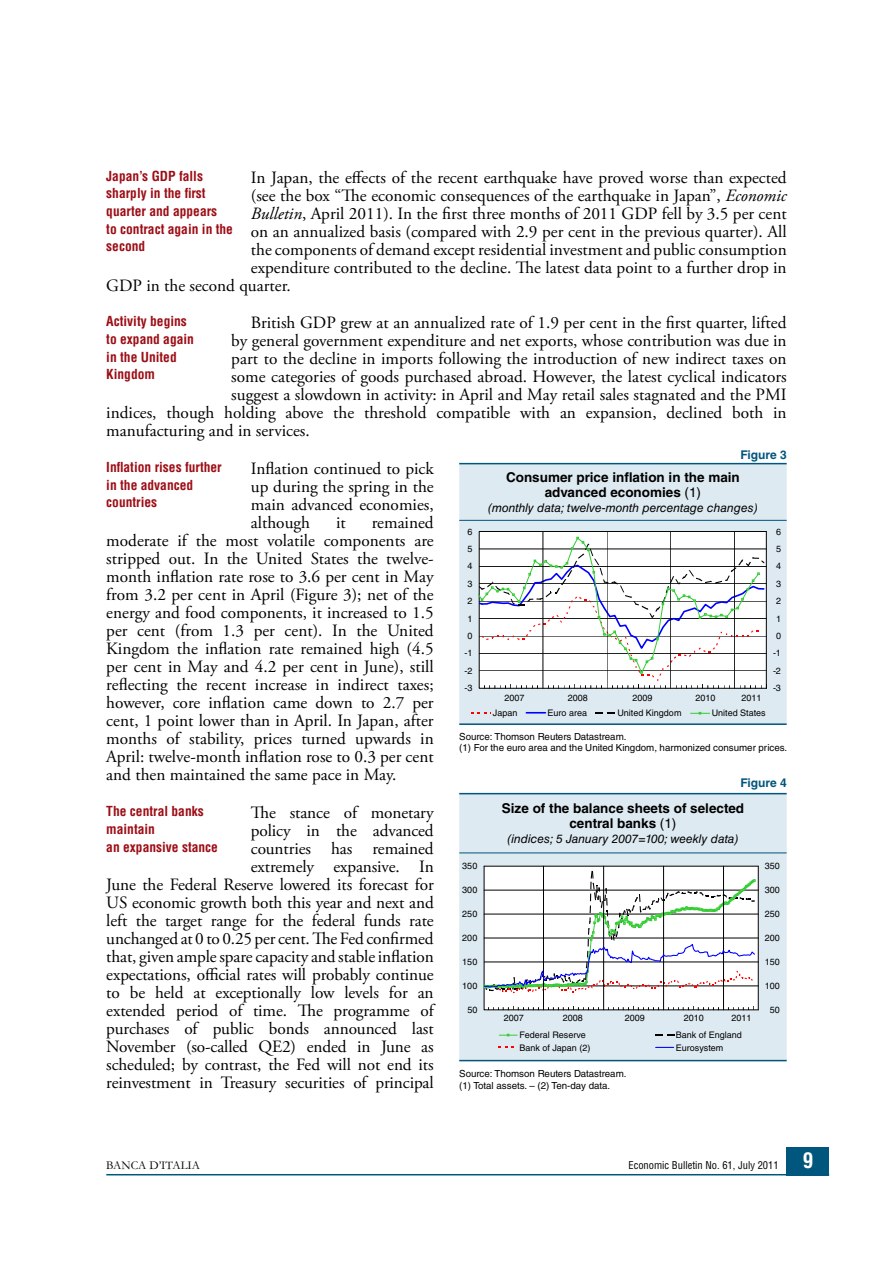
<style>
.page{position:relative;width:893px;height:1263px;background:#fff}
.page>*{position:absolute;margin:0;border:0;box-sizing:border-box;transform-origin:0 0}
.t1{font:17.25px/18px "Adobe Garamond Pro";color:#000;text-align:justify}
.t2{font:700 condensed 13.5px/17.5px "Helvetica LT Std";color:#9d0d15}
.t3{font:700 13.5px/15px "Helvetica LT Std";color:#000;text-align:center}
.t4{font:italic 12px "Helvetica LT Std";color:#000}
.t5{font:700 12px "Helvetica LT Std";color:#00567c}
.t6{font:12px "Garamond";color:#000}
.t7{font:condensed 10.5px "Helvetica LT Std";color:#000}
.t8{font:9.75px/11.2px "Helvetica LT Std";color:#000}
.t9{font:9px "Helvetica LT Std";color:#000}
.s1{font-style:italic}
.s2{font-weight:400}
.s3{font-weight:700;font-size:21px;color:#fff}
</style>
<div class="page">
<div style="left:787px;top:1147px;width:42px;height:29px;background:#00567c"></div>
<hr style="left:106px;top:1174px;width:723px;height:1px;background:#00567c">
<div style="left:459px;top:464px;width:328px;height:259px;background:#deeaf1"></div>
<hr style="left:459px;top:463px;width:328px;height:1px;background:#00567c">
<hr style="left:459px;top:520px;width:328px;height:1px;background:#00567c">
<hr style="left:459px;top:723px;width:328px;height:2px;background:#00567c">
<svg style="left:478px;top:531px;width:289px;height:157px"></svg>
<svg style="left:471px;top:712px;width:21px;height:2px"></svg>
<svg style="left:526px;top:712px;width:19px;height:1px"></svg>
<svg style="left:596px;top:712px;width:19px;height:2px"></svg>
<svg style="left:690px;top:712px;width:20px;height:2px"></svg>
<div style="left:459px;top:794px;width:328px;height:266px;background:#deeaf1"></div>
<hr style="left:459px;top:793px;width:328px;height:1px;background:#00567c">
<hr style="left:459px;top:852px;width:328px;height:1px;background:#00567c">
<hr style="left:459px;top:1060px;width:328px;height:1px;background:#00567c">
<hr style="left:758px;top:866px;width:1px;height:144px;background:#000">
<svg style="left:483px;top:866px;width:275px;height:144px"></svg>
<svg style="left:499px;top:1034px;width:18px;height:2px"></svg>
<svg style="left:655px;top:1034px;width:19px;height:1px"></svg>
<svg style="left:499px;top:1047px;width:15px;height:1px"></svg>
<svg style="left:656px;top:1047px;width:18px;height:1px"></svg>
<p class="t1" style="left:251px;top:169px;width:537px">In Japan, the effects of the recent earthquake have proved worse than expected</p>
<p class="t1" style="left:251px;top:187px;width:537px">(see the box “The economic consequences of the earthquake in Japan”, <span class="s1">Economic</span></p>
<p class="t1" style="left:251px;top:205px;width:537px"><span class="s1">Bulletin</span>, April 2011). In the first three months of 2011 GDP fell by 3.5 per cent</p>
<p class="t1" style="left:251px;top:223px;width:537px">on an annualized basis (compared with 2.9 per cent in the previous quarter). All</p>
<p class="t1" style="left:251px;top:241px;width:537px">the components of demand except residential investment and public consumption</p>
<p class="t1" style="left:251px;top:259px;width:537px">expenditure contributed to the decline. The latest data point to a further drop in</p>
<p class="t1" style="left:106px;top:277px;width:186px">GDP in the second quarter.</p>
<p class="t1" style="left:251px;top:314px;width:537px">British GDP grew at an annualized rate of 1.9 per cent in the first quarter, lifted</p>
<p class="t1" style="left:231px;top:332px;width:557px">by general government expenditure and net exports, whose contribution was due in</p>
<p class="t1" style="left:231px;top:350px;width:557px">part to the decline in imports following the introduction of new indirect taxes on</p>
<p class="t1" style="left:231px;top:368px;width:557px">some categories of goods purchased abroad. However, the latest cyclical indicators</p>
<p class="t1" style="left:231px;top:386px;width:557px">suggest a slowdown in activity: in April and May retail sales stagnated and the PMI</p>
<p class="t1" style="left:106px;top:404px;width:682px">indices, though holding above the threshold compatible with an expansion, declined both in</p>
<p class="t1" style="left:106px;top:422px;width:205px">manufacturing and in services.</p>
<p class="t1" style="left:251px;top:460px;width:184px">Inflation continued to pick up during the spring in the main advanced economies, although</p>
<p class="t2" style="left:106px;top:167px;width:128px">Japan’s GDP falls sharply in the first quarter and appears<br>to contract again in the second</p>
<p class="t2" style="left:106px;top:313px;width:89px">Activity begins to expand again in the United<br>Kingdom</p>
<p class="t5" style="left:740px;top:448px;width:48px">Figure 3</p>
<p class="t2" style="left:106px;top:458px;width:117px">Inflation rises further in the advanced countries</p>
<p class="t3" style="left:506px;top:469px;width:235px">Consumer price inflation in the main advanced economies <span class="s2">(1)</span></p>
<p class="t4" style="left:488px;top:501px;width:271px">(monthly data; twelve-month percentage changes)</p>
<p class="t1" style="left:106px;top:514px;width:329px;text-indent:265px">remained moderate if the most volatile components are stripped out. In the United States the twelve&shy;month inflation rate rose to 3.6 per cent in May from 3.2 per cent in April (Figure 3); net of the energy and food components, it increased to 1.5 per cent (from 1.3 per cent). In the United Kingdom the inflation rate remained high (4.5 per cent in May and 4.2 per cent in June), still reflecting the recent increase in indirect taxes; however, core inflation came down to 2.7 per cent, 1 point lower than in April. In Japan, after months of stability, prices turned upwards in April: twelve-month inflation rose to 0.3 per cent and then maintained the same pace in May.</p>
<p class="t1" style="left:106px;top:804px;width:329px;text-align:right">The stance of monetary<br>policy in the advanced<br>countries has remained<br>extremely expansive. In<br>June the Federal Reserve lowered its forecast for US economic growth both this year and next and left the target range for the federal funds rate unchanged at 0 to 0.25 per cent. The Fed confirmed that, given ample spare capacity and stable inflation expectations, official rates will probably continue to be held at exceptionally low levels for an extended period of time. The programme of purchases of public bonds announced last November (so-called QE2) ended in June as scheduled; by contrast, the Fed will not end its reinvestment in Treasury securities of principal</p>
<p class="t1" style="left:336px;top:514px;width:11px">it</p>
<p class="t9" style="left:776px;top:526px;width:7px">6</p>
<p class="t9" style="left:467px;top:526px;width:7px">6</p>
<p class="t9" style="left:467px;top:544px;width:7px">5</p>
<p class="t9" style="left:776px;top:544px;width:7px">5</p>
<p class="t9" style="left:467px;top:561px;width:7px">4</p>
<p class="t9" style="left:776px;top:561px;width:7px">4</p>
<p class="t9" style="left:776px;top:578px;width:7px">3</p>
<p class="t9" style="left:467px;top:578px;width:7px">3</p>
<p class="t9" style="left:776px;top:596px;width:7px">2</p>
<p class="t9" style="left:467px;top:596px;width:7px">2</p>
<p class="t9" style="left:776px;top:613px;width:7px">1</p>
<p class="t9" style="left:467px;top:613px;width:7px">1</p>
<p class="t9" style="left:467px;top:631px;width:7px">0</p>
<p class="t9" style="left:776px;top:631px;width:7px">0</p>
<p class="t9" style="left:464px;top:648px;width:10px">-1</p>
<p class="t9" style="left:773px;top:648px;width:10px">-1</p>
<p class="t9" style="left:464px;top:665px;width:10px">-2</p>
<p class="t9" style="left:773px;top:665px;width:10px">-2</p>
<p class="t9" style="left:773px;top:683px;width:10px">-3</p>
<p class="t9" style="left:464px;top:683px;width:10px">-3</p>
<p class="t9" style="left:505px;top:693px;width:22px">2007</p>
<p class="t9" style="left:568px;top:693px;width:22px">2008</p>
<p class="t9" style="left:633px;top:693px;width:22px">2009</p>
<p class="t9" style="left:695px;top:693px;width:22px">2010</p>
<p class="t9" style="left:741px;top:693px;width:22px">2011</p>
<p class="t9" style="left:493px;top:708px;width:26px">Japan</p>
<p class="t9" style="left:548px;top:708px;width:41px">Euro area</p>
<p class="t9" style="left:617px;top:708px;width:66px">United Kingdom</p>
<p class="t9" style="left:712px;top:708px;width:56px">United States</p>
<p class="t8" style="left:459px;top:731px;width:329px">Source: Thomson Reuters Datastream.<br>(1) For the euro area and the United Kingdom, harmonized consumer prices.</p>
<p class="t5" style="left:740px;top:776px;width:48px">Figure 4</p>
<p class="t3" style="left:502px;top:801px;width:244px">Size of the balance sheets of selected central banks <span class="s2">(1)</span></p>
<p class="t4" style="left:507px;top:832px;width:233px">(indices; 5 January 2007=100; weekly data)</p>
<p class="t2" style="left:106px;top:803px;width:113px">The central banks maintain<br>an expansive stance</p>
<p class="t9" style="left:462px;top:861px;width:17px">350</p>
<p class="t9" style="left:765px;top:861px;width:17px">350</p>
<p class="t9" style="left:462px;top:885px;width:17px">300</p>
<p class="t9" style="left:765px;top:885px;width:17px">300</p>
<p class="t9" style="left:462px;top:909px;width:17px">250</p>
<p class="t9" style="left:765px;top:909px;width:17px">250</p>
<p class="t9" style="left:765px;top:933px;width:17px">200</p>
<p class="t9" style="left:462px;top:933px;width:17px">200</p>
<p class="t9" style="left:765px;top:957px;width:17px">150</p>
<p class="t9" style="left:462px;top:957px;width:17px">150</p>
<p class="t9" style="left:462px;top:980px;width:17px">100</p>
<p class="t9" style="left:765px;top:980px;width:17px">100</p>
<p class="t9" style="left:770px;top:1004px;width:12px">50</p>
<p class="t9" style="left:467px;top:1004px;width:12px">50</p>
<p class="t9" style="left:504px;top:1013px;width:22px">2007</p>
<p class="t9" style="left:563px;top:1013px;width:22px">2008</p>
<p class="t9" style="left:625px;top:1013px;width:22px">2009</p>
<p class="t9" style="left:684px;top:1013px;width:22px">2010</p>
<p class="t9" style="left:731px;top:1013px;width:22px">2011</p>
<p class="t9" style="left:519px;top:1030px;width:68px">Federal Reserve</p>
<p class="t9" style="left:676px;top:1030px;width:68px">Bank of England</p>
<p class="t9" style="left:519px;top:1042px;width:73px">Bank of Japan (2)</p>
<p class="t9" style="left:676px;top:1042px;width:49px">Eurosystem</p>
<p class="t8" style="left:459px;top:1068px;width:169px">Source: Thomson Reuters Datastream. (1) Total assets. – (2) Ten-day data.</p>
<p class="t6" style="left:106px;top:1157px;width:95px">BANCA D’ITALIA</p>
<p class="t7" style="left:628px;top:1158px;width:186px">Economic Bulletin No. 61, July 2011 <span class="s3">9</span></p>
</div>
